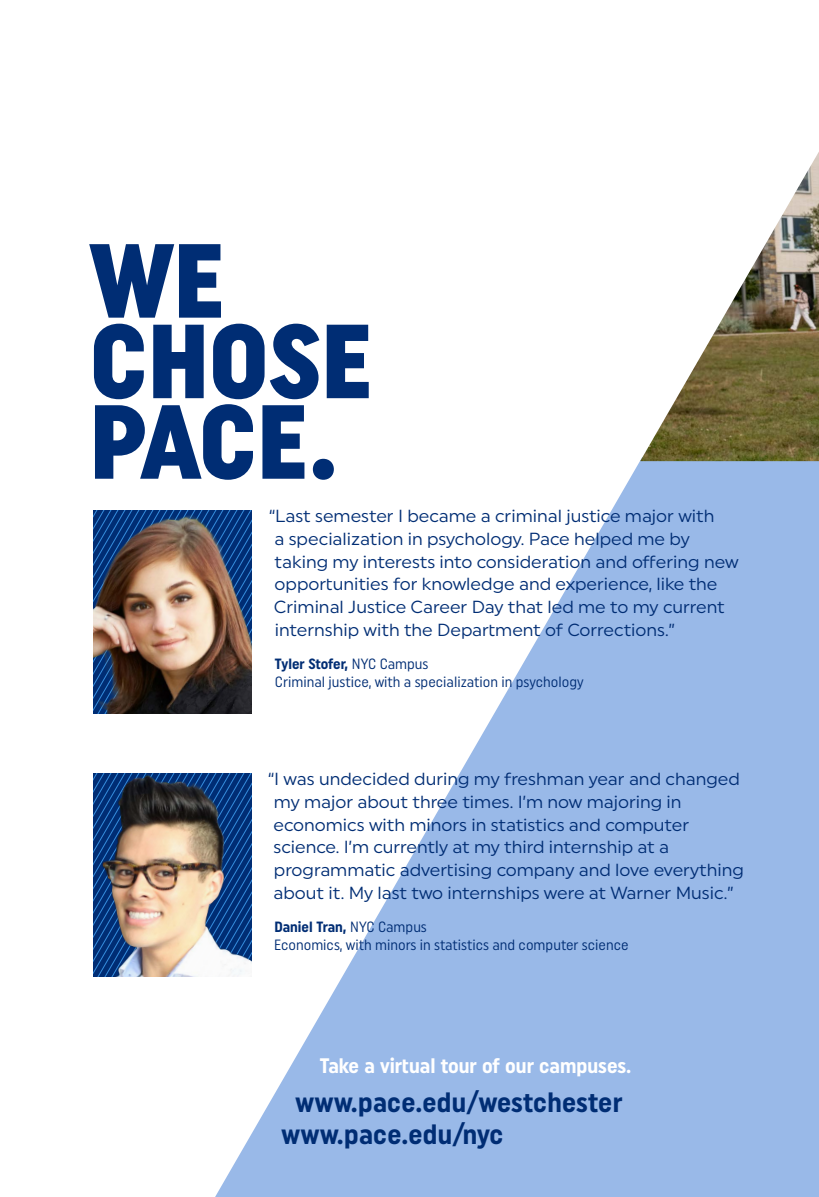
<style>
.page{position:relative;width:819px;height:1197px;background:#fff}
.page>*{position:absolute;margin:0;border:0;box-sizing:border-box;transform-origin:0 0}
.t1{font:900 condensed 105px/80.5px "Uniform";color:#002d74}
.t2{font:700 condensed 28px/31.5px "Uniform";letter-spacing:.01em;color:#002d74}
.t3{font:700 condensed 21px "Uniform";color:#fff}
.t4{font:17.5px/22.8px "Uniform";color:#002d74}
.t5{font:condensed 14.88px/17.5px "Uniform";color:#002d74}
.s1{font-weight:700}
</style>
<div class="page">
<svg style="left:215px;top:461px;width:604px;height:736px;fill:#99b9e8"></svg>
<img style="left:640px;top:152px;width:179px;height:309px">
<img style="left:93px;top:511px;width:159px;height:203px">
<img style="left:93px;top:774px;width:159px;height:203px">
<h1 class="t1" style="left:90px;top:239px;width:283px">WE<br>CHOSE<br>PACE.</h1>
<p class="t4" style="left:269px;top:504px;width:471px">“Last semester I became a criminal justice major with<br>a specialization in psychology. Pace helped me by taking my interests into consideration and offering new opportunities for knowledge and experience, like the Criminal Justice Career Day that led me to my current internship with the Department of Corrections.”</p>
<p class="t5" style="left:275px;top:655px;width:310px"><span class="s1">Tyler Stofer,</span> NYC Campus<br>Criminal justice, with a specialization in psychology</p>
<p class="t4" style="left:273px;top:767px;width:472px;text-indent:-5px">“I was undecided during my freshman year and changed my major about three times. I’m now majoring in economics with minors in statistics and computer science. I’m currently at my third internship at a programmatic advertising company and love everything about it. My last two internships were at Warner Music.”</p>
<p class="t5" style="left:274px;top:918px;width:356px"><span class="s1">Daniel Tran,</span> NYC Campus<br>Economics, with minors in statistics and computer science</p>
<p class="t3" style="left:320px;top:1053px;width:313px">Take a virtual tour of our campuses.</p>
<h2 class="t2" style="left:281px;top:1086px;width:343px;text-indent:14px">www.pace.edu/westchester www.pace.edu/nyc</h2>
</div>
